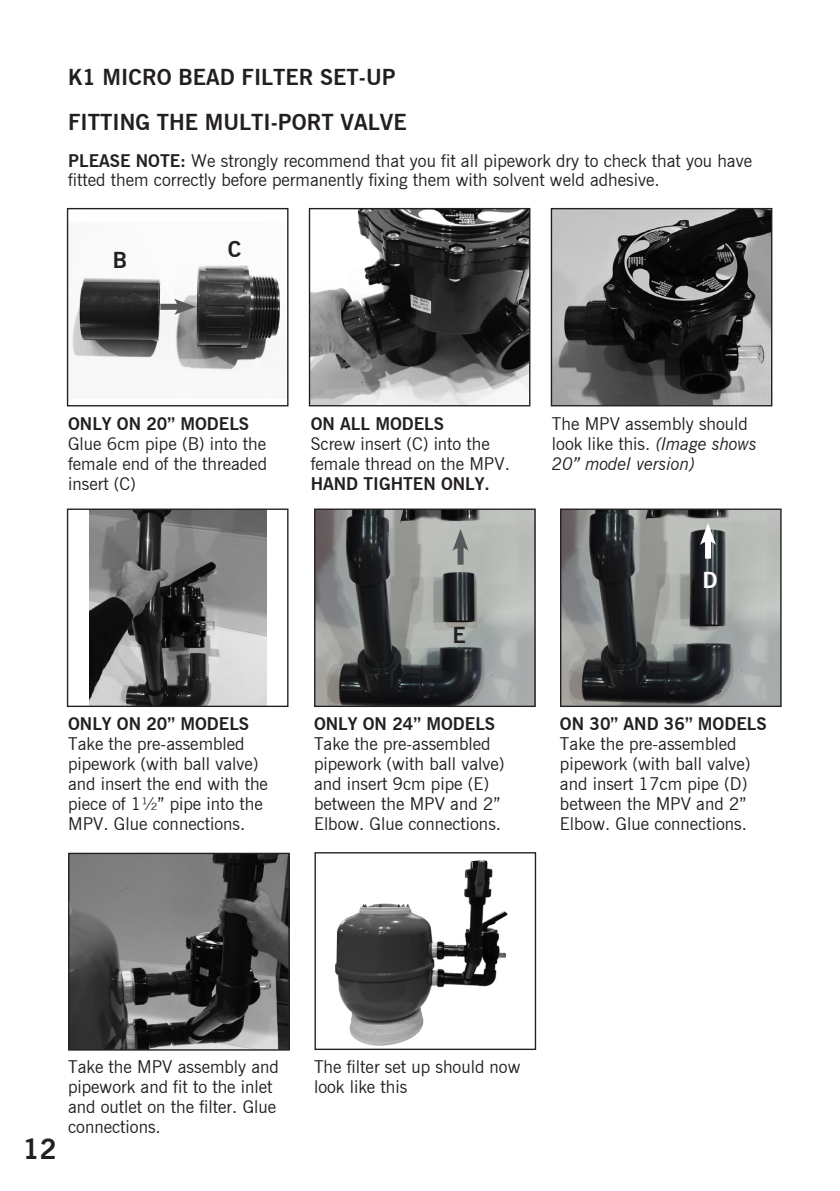
<style>
.page{position:relative;width:840px;height:1191px;background:#fff}
.page>*{position:absolute;margin:0;border:0;box-sizing:border-box;transform-origin:0 0}
.t1{font:700 28px "News Gothic BT";color:#231f20}
.t2{font:700 22px "News Gothic BT";color:#231f20}
.t3{font:700 22px "News Gothic BT";color:#fff}
.t4{font:17.4px/20px "News Gothic BT";color:#231f20}
.s1{font-weight:700}
.s2{font-style:italic}
</style>
<div class="page">
<img style="left:72px;top:265px;width:208px;height:105px">
<div style="left:67px;top:208px;width:221px;height:198px;border:1px solid #231f20"></div>
<img style="left:89px;top:510px;width:177px;height:195px">
<div style="left:67px;top:508px;width:221px;height:199px;border:1px solid #231f20"></div>
<img style="left:316px;top:510px;width:217px;height:195px">
<div style="left:314px;top:508px;width:221px;height:199px;border:1px solid #231f20"></div>
<img style="left:561px;top:510px;width:218px;height:195px">
<div style="left:559px;top:508px;width:222px;height:199px;border:1px solid #231f20"></div>
<img style="left:310px;top:210px;width:218px;height:194px">
<div style="left:308px;top:208px;width:222px;height:198px;border:1px solid #231f20"></div>
<img style="left:70px;top:854px;width:217px;height:194px">
<div style="left:68px;top:852px;width:221px;height:198px;border:1px solid #231f20"></div>
<img style="left:335px;top:859px;width:173px;height:187px">
<div style="left:314px;top:852px;width:222px;height:198px;border:1px solid #231f20"></div>
<img style="left:552px;top:210px;width:218px;height:194px">
<div style="left:550px;top:208px;width:222px;height:198px;border:1px solid #231f20"></div>
<div style="left:160px;top:304px;width:22px;height:6px;background:#57585a"></div>
<svg style="left:174px;top:299px;width:22px;height:16px"></svg>
<div style="left:457px;top:543px;width:6px;height:21px;background:#57585a"></div>
<svg style="left:452px;top:529px;width:16px;height:22px"></svg>
<div style="left:704px;top:537px;width:6px;height:21px;background:#fff"></div>
<svg style="left:699px;top:523px;width:16px;height:22px"></svg>
<p class="t2" style="left:68px;top:64px;width:329px">K1 MICRO BEAD FILTER SET-UP</p>
<p class="t2" style="left:68px;top:109px;width:340px">FITTING THE MULTI-PORT VALVE</p>
<p class="t4" style="left:68px;top:151px;width:685px;line-height:19px"><span class="s1">PLEASE NOTE:</span> We strongly recommend that you fit all pipework dry to check that you have fitted them correctly before permanently fixing them with solvent weld adhesive.</p>
<p class="t2" style="left:113px;top:247px;width:16px">B</p>
<p class="t2" style="left:228px;top:236px;width:15px">C</p>
<p class="t4" style="left:68px;top:413px;width:200px"><span class="s1">ONLY ON 20” MODELS<br></span>Glue 6cm pipe (B) into the female end of the threaded insert (C)</p>
<p class="t4" style="left:310px;top:413px;width:201px"><span class="s1">ON ALL MODELS<br></span>Screw insert (C) into the female thread on the MPV.<br><span class="s1">HAND TIGHTEN ONLY.</span></p>
<p class="t2" style="left:452px;top:622px;width:15px">E</p>
<p class="t4" style="left:551px;top:413px;width:206px">The MPV assembly should look like this. <span class="s2">(Image shows<br>20” model version)</span></p>
<p class="t3" style="left:702px;top:566px;width:17px">D</p>
<p class="t4" style="left:68px;top:714px;width:201px"><span class="s1">ONLY ON 20” MODELS<br></span>Take the pre-assembled pipework (with ball valve) and insert the end with the piece of 1½” pipe into the<br>MPV. Glue connections.</p>
<p class="t4" style="left:314px;top:714px;width:192px"><span class="s1">ONLY ON 24” MODELS<br></span>Take the pre-assembled pipework (with ball valve) and insert 9cm pipe (E) between the MPV and 2”<br>Elbow. Glue connections.</p>
<p class="t4" style="left:559px;top:714px;width:208px"><span class="s1">ON 30” AND 36” MODELS<br></span>Take the pre-assembled pipework (with ball valve) and insert 17cm pipe (D) between the MPV and 2”<br>Elbow. Glue connections.</p>
<p class="t1" style="left:23px;top:1131px;width:35px">12</p>
<p class="t4" style="left:68px;top:1057px;width:212px">Take the MPV assembly and pipework and fit to the inlet and outlet on the filter. Glue connections.</p>
<p class="t4" style="left:314px;top:1057px;width:208px">The filter set up should now look like this</p>
</div>
